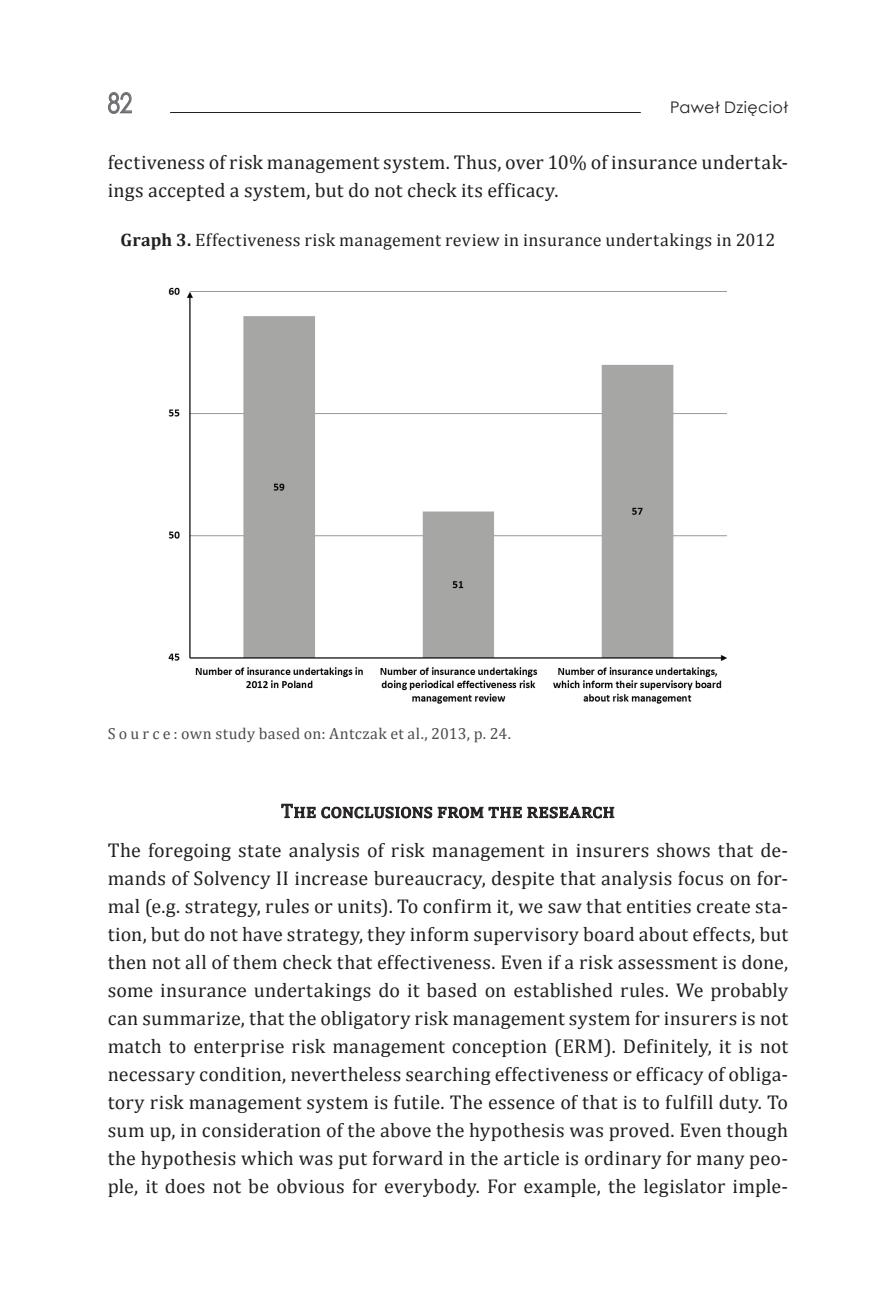
<style>
.page{position:relative;width:896px;height:1293px;background:#fff}
.page>*{position:absolute;margin:0;border:0;box-sizing:border-box;transform-origin:0 0}
.t1{font:27.6px "Century Gothic";color:#6c6d70;scale:.8 1}
.t2{font:20px/28px "Cambria";letter-spacing:.01em;color:#231f20}
.t3{font:18px "Cambria";letter-spacing:.02em;color:#231f20}
.t4{font:16px "Cambria";letter-spacing:.025em;color:#4b4c4d}
.t5{font:16px "Century Gothic";letter-spacing:.025em;color:#231f20}
.s1{font-weight:700}
</style>
<div class="page">
<svg style="left:108px;top:92px;width:24px;height:22px"></svg>
<hr style="left:170px;top:112px;width:471px;height:1px;background:#231f20">
<img style="left:168px;top:287px;width:558px;height:417px">
<svg style="left:281px;top:804px;width:151px;height:14px"></svg>
<svg style="left:438px;top:806px;width:176px;height:12px"></svg>
<h1 class="t1" style="left:108px;top:84px;width:32px">82</h1>
<p class="t5" style="left:670px;top:96px;width:120px">Paweł Dzięcioł</p>
<p class="t2" style="left:108px;top:148px;width:682px">fectiveness of risk management system. Thus, over 10% of insurance undertak&shy;ings accepted a system, but do not check its efficacy.</p>
<p class="t3" style="left:121px;top:229px;width:656px"><span class="s1">Graph 3.</span> Effectiveness risk management review in insurance undertakings in 2012</p>
<p class="t4" style="left:108px;top:724px;width:405px">S o u r c e : own study based on: Antczak et al., 2013, p. 24.</p>
<p class="t2" style="left:108px;top:791px;width:682px;line-height:39.4px;text-align:center">The conclusions from the research<br>The foregoing state analysis of risk management in insurers shows that de-</p>
<p class="t2" style="left:108px;top:864px;width:682px;text-align:justify">mands of Solvency II increase bureaucracy, despite that analysis focus on for&shy;mal (e.g. strategy, rules or units). To confirm it, we saw that entities create sta&shy;tion, but do not have strategy, they inform supervisory board about effects, but then not all of them check that effectiveness. Even if a risk assessment is done, some insurance undertakings do it based on established rules. We probably can summarize, that the obligatory risk management system for insurers is not match to enterprise risk management conception (ERM). Definitely, it is not necessary condition, nevertheless searching effectiveness or efficacy of obliga&shy;tory risk management system is futile. The essence of that is to fulfill duty. To sum up, in consideration of the above the hypothesis was proved. Even though the hypothesis which was put forward in the article is ordinary for many peo&shy;ple, it does not be obvious for everybody. For example, the legislator imple-</p>
</div>
